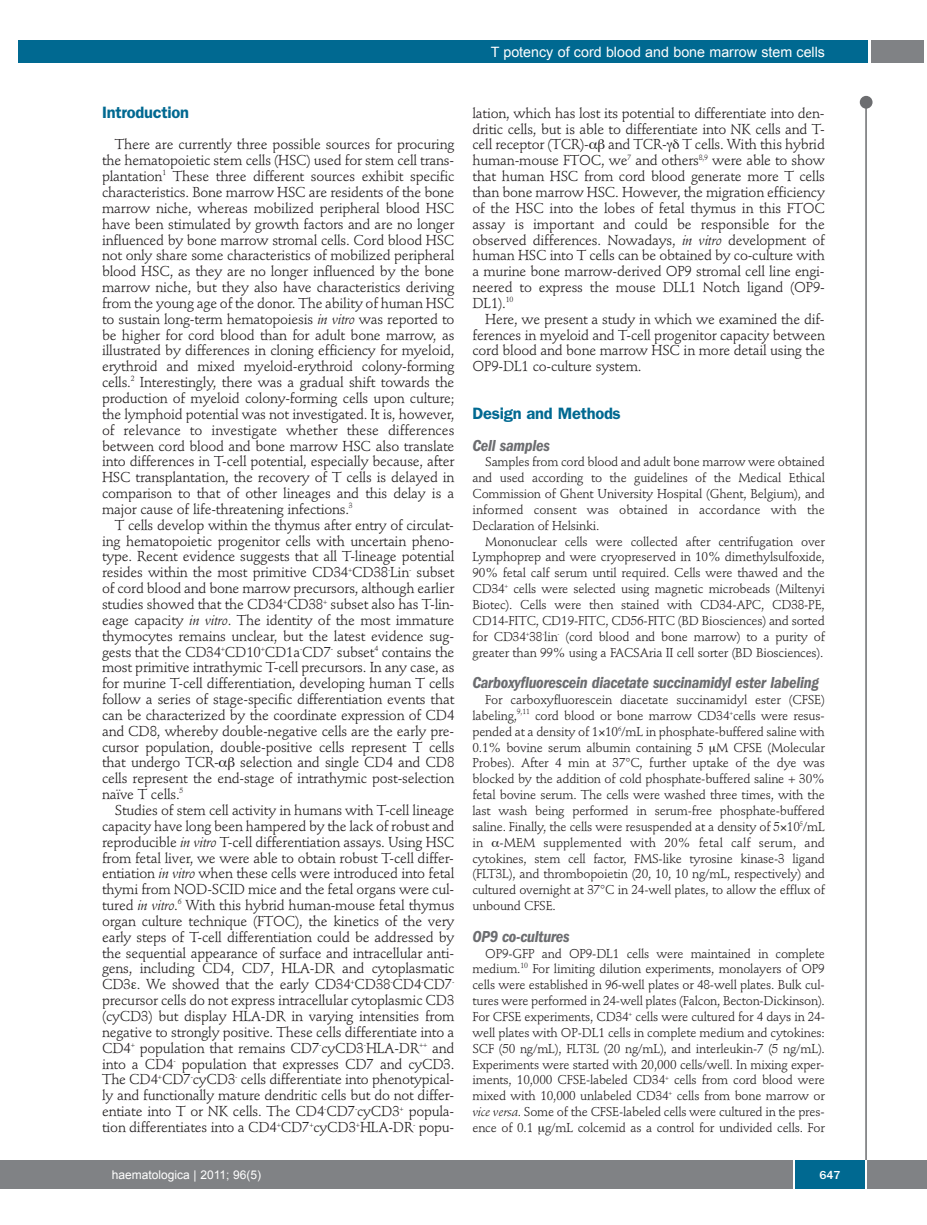
<style>
.page{position:relative;width:927px;height:1225px;background:#fff}
.page>*{position:absolute;margin:0;border:0;box-sizing:border-box;transform-origin:0 0}
.t1{font:italic 600 condensed 16.5px "Franklin Gothic";letter-spacing:-.015em;color:#6c6d70}
.t2{font:600 16.5px "Franklin Gothic";letter-spacing:-.015em;color:#006991}
.t3{font:14.25px/15.9px "Stempel Schneidler";letter-spacing:-.015em;color:#231f20;text-align:justify}
.t4{font:14.25px "Arial";color:#fff}
.t5{font:12.75px/15.9px "Stempel Schneidler";letter-spacing:-.015em;color:#231f20;text-align:justify}
.t6{font:12px "Arial";color:#fff}
.t7{font:500 12px "Franklin Gothic";color:#fff}
.s1{font-style:italic}
</style>
<div class="page">
<div style="left:860px;top:96px;width:12px;height:13px;background:#6c6d70;border-radius:50%"></div>
<hr style="left:865px;top:98px;width:2px;height:1062px;background:#6c6d70">
<div style="left:871px;top:40px;width:52px;height:22px;background:#808285"></div>
<div style="left:18px;top:40px;width:849px;height:22px;background:#006991"></div>
<div style="left:17px;top:1160px;width:910px;height:28px;background:#808285"></div>
<div style="left:795px;top:1160px;width:70px;height:28px;background:#006991"></div>
<hr style="left:793px;top:1160px;width:2px;height:28px;background:#fff">
<hr style="left:865px;top:1160px;width:2px;height:28px;background:#fff">
<div style="left:0;top:1160px;width:17px;height:28px;background:#808285"></div>
<p class="t4" style="left:491px;top:44px;width:336px">T potency of cord blood and bone marrow stem cells</p>
<p class="t2" style="left:102px;top:106px;width:88px">Introduction</p>
<p class="t3" style="left:102px;top:138px;width:354px;text-indent:13px">There are currently three possible sources for procuring the hematopoietic stem cells (HSC) used for stem cell trans&shy;plantation<sup>1</sup> These three different sources exhibit specific characteristics. Bone marrow HSC are residents of the bone marrow niche, whereas mobilized peripheral blood HSC have been stimulated by growth factors and are no longer influenced by bone marrow stromal cells. Cord blood HSC not only share some characteristics of mobilized peripheral blood HSC, as they are no longer influenced by the bone marrow niche, but they also have characteristics deriving from the young age of the donor. The ability of human HSC to sustain long-term hematopoiesis <span class="s1">in vitro</span> was reported to be higher for cord blood than for adult bone marrow, as illustrated by differences in cloning efficiency for myeloid, erythroid and mixed myeloid-erythroid colony-forming cells.<sup>2</sup> Interestingly, there was a gradual shift towards the production of myeloid colony-forming cells upon culture; the lymphoid potential was not investigated. It is, however, of relevance to investigate whether these differences between cord blood and bone marrow HSC also translate into differences in T-cell potential, especially because, after HSC transplantation, the recovery of T cells is delayed in comparison to that of other lineages and this delay is a major cause of life-threatening infections.<sup>3</sup></p>
<p class="t3" style="left:102px;top:518px;width:354px;text-indent:13px">T cells develop within the thymus after entry of circulat&shy;ing hematopoietic progenitor cells with uncertain pheno&shy;type. Recent evidence suggests that all T-lineage potential resides within the most primitive CD34<sup>+</sup>CD38<sup>-</sup>Lin<sup>-</sup> subset of cord blood and bone marrow precursors, although earlier studies showed that the CD34<sup>+</sup>CD38<sup>+</sup> subset also has T-lin&shy;eage capacity <span class="s1">in vitro</span>. The identity of the most immature thymocytes remains unclear, but the latest evidence sug&shy;gests that the CD34<sup>+</sup>CD10<sup>+</sup>CD1a<sup>-</sup>CD7<sup>-</sup> subset<sup>4</sup> contains the most primitive intrathymic T-cell precursors. In any case, as for murine T-cell differentiation, developing human T cells follow a series of stage-specific differentiation events that can be characterized by the coordinate expression of CD4 and CD8, whereby double-negative cells are the early pre&shy;cursor population, double-positive cells represent T cells that undergo TCR-</p>
<p class="t3" style="left:102px;top:756px;width:354px;text-indent:138px">selection and single CD4 and CD8 cells represent the end-stage of intrathymic post-selection naïve T cells.<sup>5</sup></p>
<p class="t3" style="left:102px;top:803px;width:354px;text-indent:13px">Studies of stem cell activity in humans with T-cell lineage capacity have long been hampered by the lack of robust and reproducible <span class="s1">in vitro</span> T-cell differentiation assays. Using HSC from fetal liver, we were able to obtain robust T-cell differ&shy;entiation <span class="s1">in vitro</span> when these cells were introduced into fetal thymi from NOD-SCID mice and the fetal organs were cul&shy;tured <span class="s1">in vitro</span>.<sup>6</sup> With this hybrid human-mouse fetal thymus organ culture technique (FTOC), the kinetics of the very early steps of T-cell differentiation could be addressed by the sequential appearance of surface and intracellular anti&shy;gens, including CD4, CD7, HLA-DR and cytoplasmatic CD3 . We showed that the early CD34<sup>+</sup>CD38<sup>-</sup>CD4<sup>-</sup>CD7<sup>- </sup>precursor cells do not express intracellular cytoplasmic CD3 (cyCD3) but display HLA-DR in varying intensities from negative to strongly positive. These cells differentiate into a CD4<sup>+</sup> population that remains CD7<sup>-</sup>cyCD3<sup>-</sup>HLA-DR<sup>++</sup> and into a CD4<sup>-</sup> population that expresses CD7 and cyCD3.<br>The CD4<sup>+</sup>CD7<sup>-</sup>cyCD3<sup>-</sup> cells differentiate into phenotypical&shy;ly and functionally mature dendritic cells but do not differ&shy;entiate into T or NK cells. The CD4<sup>-</sup>CD7<sup>-</sup>cyCD3<sup>+</sup> popula&shy;tion differentiates into a CD4<sup>+</sup>CD7<sup>+</sup>cyCD3<sup>+</sup>HLA-DR<sup>-</sup> popu-</p>
<p class="t3" style="left:472px;top:106px;width:354px">lation, which has lost its potential to differentiate into den&shy;dritic cells, but is able to differentiate into NK cells and T&shy;cell receptor (TCR)-</p>
<p class="t3" style="left:472px;top:138px;width:354px;text-indent:136px">and TCR- T cells. With this hybrid human-mouse FTOC, we<sup>7</sup> and others<sup>8,9</sup> were able to show that human HSC from cord blood generate more T cells than bone marrow HSC. However, the migration efficiency of the HSC into the lobes of fetal thymus in this FTOC assay is important and could be responsible for the observed differences. Nowadays, <span class="s1">in vitro</span> development of human HSC into T cells can be obtained by co-culture with a murine bone marrow-derived OP9 stromal cell line engi&shy;neered to express the mouse DLL1 Notch ligand (OP9- DL1).<sup>10</sup></p>
<p class="t3" style="left:472px;top:312px;width:354px;text-indent:13px">Here, we present a study in which we examined the dif&shy;ferences in myeloid and T-cell progenitor capacity between cord blood and bone marrow HSC in more detail using the OP9-DL1 co-culture system.</p>
<p class="t2" style="left:472px;top:407px;width:150px">Design and Methods</p>
<p class="t1" style="left:472px;top:439px;width:79px">Cell samples</p>
<p class="t5" style="left:472px;top:455px;width:354px;text-indent:13px">Samples from cord blood and adult bone marrow were obtained and used according to the guidelines of the Medical Ethical Commission of Ghent University Hospital (Ghent, Belgium), and informed consent was obtained in accordance with the Declaration of Helsinki.</p>
<p class="t5" style="left:472px;top:534px;width:354px;text-indent:13px">Mononuclear cells were collected after centrifugation over Lymphoprep and were cryopreserved in 10% dimethylsulfoxide, 90% fetal calf serum until required. Cells were thawed and the CD34<sup>+</sup> cells were selected using magnetic microbeads (Miltenyi Biotec). Cells were then stained with CD34-APC, CD38-PE, CD14-FITC, CD19-FITC, CD56-FITC (BD Biosciences) and sorted for CD34<sup>+</sup>38<sup>-</sup>lin<sup>-</sup> (cord blood and bone marrow) to a purity of greater than 99% using a FACSAria II cell sorter (BD Biosciences).</p>
<p class="t1" style="left:472px;top:676px;width:348px">Carboxyfluorescein diacetate succinamidyl ester labeling</p>
<p class="t5" style="left:472px;top:693px;width:354px;text-indent:13px">For carboxyfluorescein diacetate succinamidyl ester (CFSE) labeling,<sup>9,11</sup> cord blood or bone marrow CD34<sup>+</sup>cells were resus&shy;pended at a density of 1 10<sup>6</sup>/mL in phosphate-buffered saline with 0.1% bovine serum albumin containing 5 M CFSE (Molecular Probes). After 4 min at 37°C, further uptake of the dye was blocked by the addition of cold phosphate-buffered saline + 30% fetal bovine serum. The cells were washed three times, with the last wash being performed in serum-free phosphate-buffered saline. Finally, the cells were resuspended at a density of 5 10<sup>5</sup>/mL in</p>
<p class="t5" style="left:472px;top:835px;width:354px;text-indent:27px">-MEM supplemented with 20% fetal calf serum, and cytokines, stem cell factor, FMS-like tyrosine kinase-3 ligand (FLT3L), and thrombopoietin (20, 10, 10 ng/mL, respectively) and cultured overnight at 37°C in 24-well plates, to allow the efflux of unbound CFSE.</p>
<p class="t1" style="left:472px;top:930px;width:99px">OP9 co-cultures</p>
<p class="t5" style="left:472px;top:946px;width:354px;text-indent:13px">OP9-GFP and OP9-DL1 cells were maintained in complete medium.<sup>10</sup> For limiting dilution experiments, monolayers of OP9 cells were established in 96-well plates or 48-well plates. Bulk cul&shy;tures were performed in 24-well plates (Falcon, Becton-Dickinson).<br>For CFSE experiments, CD34<sup>+</sup> cells were cultured for 4 days in 24- well plates with OP-DL1 cells in complete medium and cytokines:<br>SCF (50 ng/mL), FLT3L (20 ng/mL), and interleukin-7 (5 ng/mL).<br>Experiments were started with 20,000 cells/well. In mixing exper&shy;iments, 10,000 CFSE-labeled CD34<sup>+</sup> cells from cord blood were mixed with 10,000 unlabeled CD34<sup>+</sup> cells from bone marrow or <span class="s1">vice versa</span>. Some of the CFSE-labeled cells were cultured in the pres&shy;ence of 0.1 g/mL colcemid as a control for undivided cells. For</p>
<p class="t6" style="left:112px;top:1168px;width:151px">haematologica | 2011; 96(5)</p>
<p class="t7" style="left:819px;top:1171px;width:23px">647</p>
</div>
